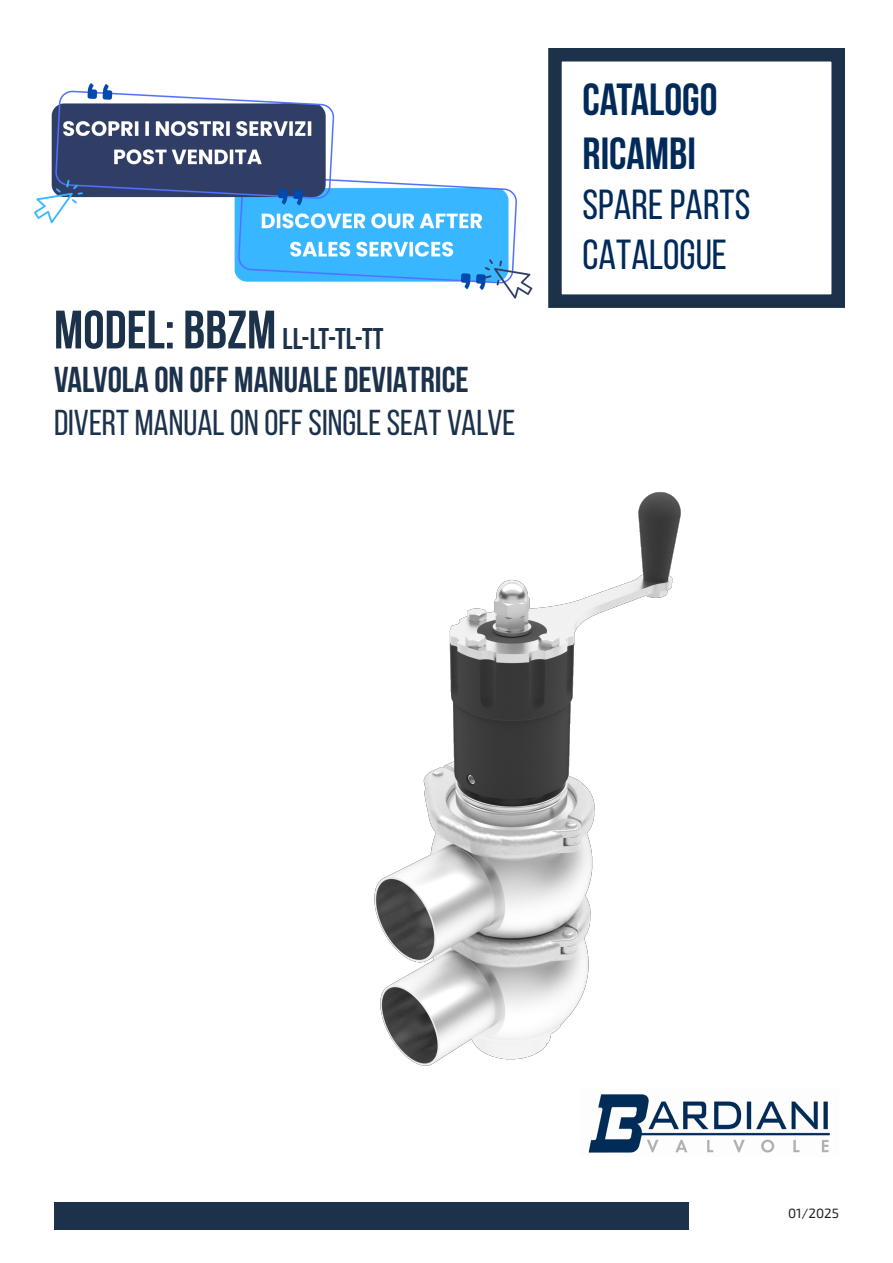
<style>
.page{position:relative;width:893px;height:1263px;background:#fff}
.page>*{position:absolute;margin:0;border:0;box-sizing:border-box;transform-origin:0 0}
.t1{font:700 54px "Bebas Neue";color:#1c324b}
.t2{font:700 45px/54px "Bebas Neue";color:#002a59}
.t3{font:42px/50.4px "Bebas Neue";color:#002a59}
.t4{font:36px "Bebas Neue";color:#1c324b}
.t5{font:700 36px "Bebas Neue";color:#1c324b}
.t6{font:700 30px "Bebas Neue";color:#1c334c}
.t7{font:13.5px "Exo Soft";color:#231f20}
</style>
<div class="page">
<img style="left:588px;top:1094px;width:242px;height:59px">
<div style="left:548px;top:48px;width:297px;height:260px;border:14px solid #1c324b"></div>
<img style="left:34px;top:83px;width:499px;height:216px">
<div style="left:55px;top:1202px;width:634px;height:28px;background:#1c324b"></div>
<img style="left:374px;top:492px;width:307px;height:574px">
<p class="t1" style="left:54px;top:300px;width:224px">MODEL: BBZM</p>
<p class="t5" style="left:54px;top:359px;width:416px">VALVOLA ON OFF MANUALE DEVIATRICE</p>
<p class="t4" style="left:54px;top:403px;width:463px">DIVERT MANUAL ON OFF SINGLE SEAT VALVE</p>
<p class="t6" style="left:282px;top:322px;width:102px">LL-LT-TL-TT</p>
<p class="t2" style="left:583px;top:71px;width:137px">CATALOGO<br>RICAMBI</p>
<p class="t3" style="left:583px;top:179px;width:169px">SPARE PARTS<br>CATALOGUE</p>
<p class="t7" style="left:788px;top:1206px;width:52px">01/2025</p>
</div>
